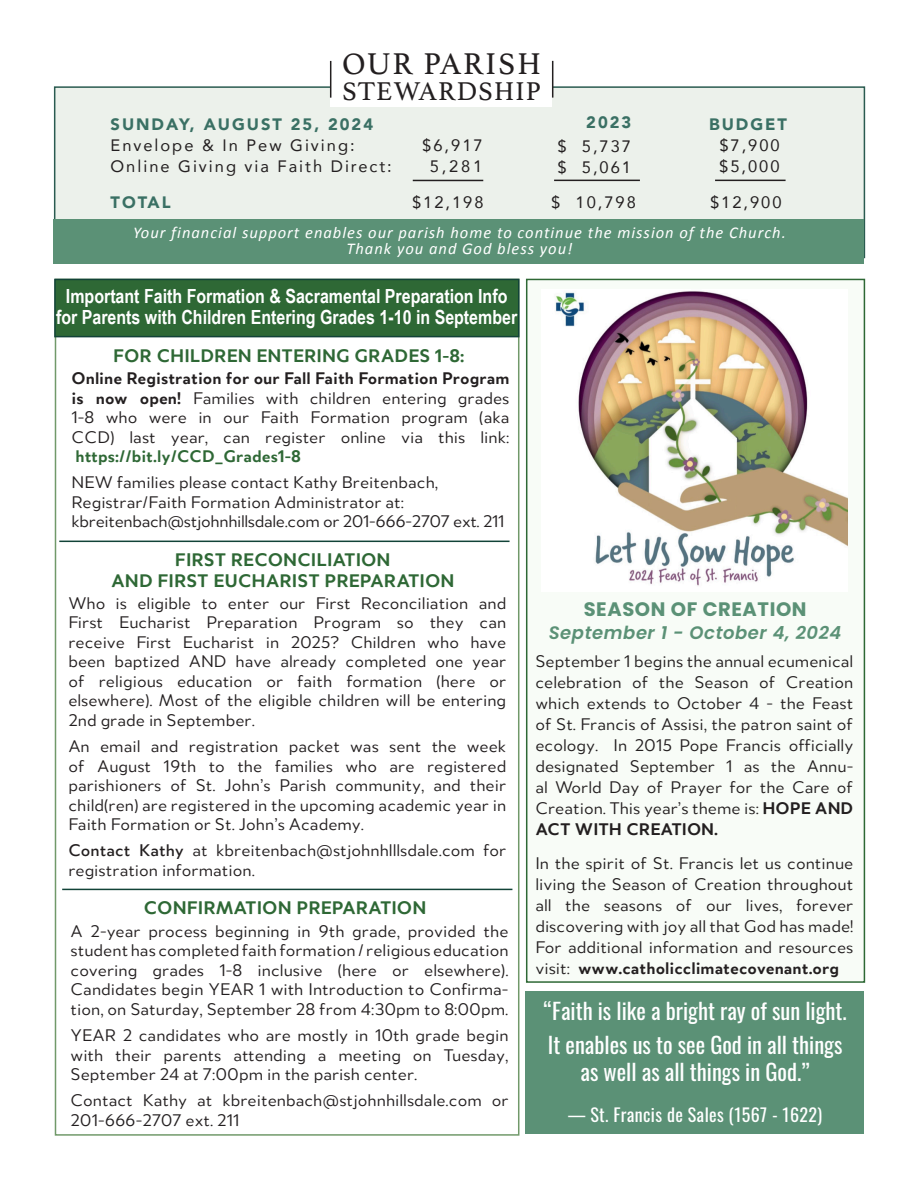
<style>
.page{position:relative;width:918px;height:1188px;background:#fff}
.page>*{position:absolute;margin:0;border:0;box-sizing:border-box;transform-origin:0 0}
.t1{font:31.5px "Athelas";letter-spacing:.06em;color:#231f20}
.t2{font:27px "Athelas";letter-spacing:.04em;color:#231f20}
.t3{font:22.5px/27px "Oswald";color:#fff;text-align:center}
.t4{font:700 19.5px/21px "Arial Narrow";color:#fff;text-align:center}
.t5{font:700 19.5px/21px "Merel";color:#2e6835;text-align:center}
.t6{font:700 19.5px "Poppins";letter-spacing:.03em;color:#5b9176}
.t7{font:18px/19.5px "Merel";color:#231f20;text-align:justify}
.t8{font:18px "Oswald";letter-spacing:.02em;color:#fff}
.t9{font:italic 600 18px "Poppins";letter-spacing:.03em;color:#5b9176}
.t10{font:16.5px/21px "Avenir";letter-spacing:.12em;color:#231f20}
.t11{font:italic 16.5px/16.5px "Calibri";letter-spacing:.06em;color:#fff;text-align:center}
.t12{font:900 16.5px/21px "Avenir";letter-spacing:.12em;color:#3a7064;text-align:center}
.s1{font-weight:900;color:#3a7064}
.s2{font-weight:400;color:#231f20}
.s3{font-weight:700}
.s4{font-weight:700;color:#2e6835}
.s5{font-weight:500}
</style>
<div class="page">
<div style="left:54px;top:86px;width:811px;height:172px;background:#ecf1eb;border:2px solid #2a5b50"></div>
<div style="left:331px;top:31px;width:221px;height:76px;background:#fff"></div>
<hr style="left:330px;top:61px;width:1px;height:37px;background:#231f20">
<hr style="left:552px;top:61px;width:1px;height:37px;background:#231f20">
<div style="left:526px;top:991px;width:338px;height:143px;background:#5b9176"></div>
<div style="left:54px;top:219px;width:810px;height:45px;background:#5b9176"></div>
<hr style="left:554px;top:180px;width:86px;height:1px;background:#231f20">
<hr style="left:715px;top:180px;width:71px;height:1px;background:#231f20">
<hr style="left:413px;top:180px;width:70px;height:1px;background:#231f20">
<div style="left:526px;top:279px;width:339px;height:704px;background:#f8fcf7;border:2px solid #2e6835"></div>
<div style="left:54px;top:279px;width:465px;height:58px;background:#2e6835;border:2px solid #124338"></div>
<hr style="left:59px;top:541px;width:451px;height:1px;background:#124338">
<hr style="left:62px;top:889px;width:450px;height:1px;background:#124338">
<img style="left:556px;top:291px;width:292px;height:295px">
<p class="t1" style="left:342px;top:39px;width:200px">OUR PARISH</p>
<p class="t2" style="left:342px;top:69px;width:200px">STEWARDSHIP</p>
<p class="t10" style="left:111px;top:113px;width:264px"><span class="s1">SUNDAY, AUGUST 25, 2024<br></span>Envelope &amp; In Pew Giving:</p>
<p class="t10" style="left:422px;top:134px;width:62px">$6,917</p>
<p class="t10" style="left:111px;top:155px;width:283px">Online Giving via Faith Direct:</p>
<p class="t10" style="left:430px;top:155px;width:54px">5,281</p>
<p class="t12" style="left:586px;top:112px;width:47px">2023</p>
<p class="t10" style="left:558px;top:135px;width:75px">$ 5,737</p>
<p class="t10" style="left:558px;top:156px;width:75px">$ 5,061</p>
<p class="t12" style="left:709px;top:113px;width:80px">BUDGET <span class="s2">$7,900</span></p>
<p class="t10" style="left:719px;top:155px;width:62px">$5,000</p>
<p class="t12" style="left:111px;top:192px;width:62px">TOTAL</p>
<p class="t10" style="left:412px;top:191px;width:73px">$12,198</p>
<p class="t10" style="left:551px;top:191px;width:86px">$ 10,798</p>
<p class="t10" style="left:710px;top:191px;width:73px">$12,900</p>
<p class="t11" style="left:133px;top:223px;width:654px">Your financial support enables our parish home to continue the mission of the Church.<br>Thank you and God bless you!</p>
<p class="t4" style="left:56px;top:286px;width:463px">Important Faith Formation &amp; Sacramental Preparation Info for Parents with Children Entering Grades 1-10 in September</p>
<p class="t5" style="left:113px;top:343px;width:353px">FOR CHILDREN ENTERING GRADES 1-8:</p>
<p class="t7" style="left:72px;top:367px;width:439px"><span class="s3">Online Registration for our Fall Faith Formation Program is now open!</span> Families with children entering grades 1-8 who were in our Faith Formation program (aka CCD) last year, can register online via this link: <span class="s4">https://bit.ly/CCD_Grades1-8</span></p>
<p class="t7" style="left:72px;top:472px;width:435px;text-align:left">NEW families please contact Kathy Breitenbach,<br>Registrar/Faith Formation Administrator at: kbreitenbach@stjohnhillsdale.com or 201-666-2707 ext. 211</p>
<p class="t5" style="left:111px;top:548px;width:345px">FIRST RECONCILIATION<br>AND FIRST EUCHARIST PREPARATION</p>
<p class="t7" style="left:68px;top:592px;width:440px">Who is eligible to enter our First Reconciliation and First Eucharist Preparation Program so they can receive First Eucharist in 2025? Children who have been baptized AND have already completed one year of religious education or faith formation (here or elsewhere). Most of the eligible children will be entering 2nd grade in September.</p>
<p class="t7" style="left:68px;top:735px;width:440px">An email and registration packet was sent the week of August 19th to the families who are registered parishioners of St. John’s Parish community, and their child(ren) are registered in the upcoming academic year in Faith Formation or St. John’s Academy.</p>
<p class="t7" style="left:68px;top:840px;width:439px"><span class="s5">Contact Kathy</span> at kbreitenbach@stjohnhlllsdale.com for registration information.</p>
<p class="t5" style="left:144px;top:895px;width:284px">CONFIRMATION PREPARATION</p>
<p class="t7" style="left:71px;top:920px;width:440px">A 2-year process beginning in 9th grade, provided the student has completed faith formation / religious education covering grades 1-8 inclusive (here or elsewhere).<br>Candidates begin YEAR 1 with Introduction to Confirma&shy;tion, on Saturday, September 28 from 4:30pm to 8:00pm.</p>
<p class="t7" style="left:71px;top:1024px;width:439px">YEAR 2 candidates who are mostly in 10th grade begin with their parents attending a meeting on Tuesday, September 24 at 7:00pm in the parish center.</p>
<p class="t7" style="left:71px;top:1090px;width:439px">Contact Kathy at kbreitenbach@stjohnhillsdale.com or<br>201-666-2707 ext. 211</p>
<p class="t6" style="left:584px;top:598px;width:224px">SEASON OF CREATION</p>
<p class="t9" style="left:549px;top:622px;width:294px">September 1 - October 4, 2024</p>
<p class="t7" style="left:535px;top:649px;width:320px;line-height:21px">September 1 begins the annual ecumenical celebration of the Season of Creation which extends to October 4 - the Feast of St. Francis of Assisi, the patron saint of ecology. In 2015 Pope Francis officially designated September 1 as the Annu&shy;al World Day of Prayer for the Care of Creation. This year’s theme is: <span class="s3">HOPE AND ACT WITH CREATION.</span></p>
<p class="t7" style="left:535px;top:851px;width:320px;line-height:21px">In the spirit of St. Francis let us continue living the Season of Creation throughout all the seasons of our lives, forever discovering with joy all that God has made!<br>For additional information and resources visit: <span class="s3">www.catholicclimatecovenant.org</span></p>
<p class="t3" style="left:544px;top:995px;width:305px">“Faith is like a bright ray of sun light.</p>
<p class="t3" style="left:548px;top:1029px;width:296px">It enables us to see God in all things as well as all things in God.”</p>
<p class="t8" style="left:568px;top:1099px;width:255px">— St. Francis de Sales (1567 - 1622)</p>
</div>
